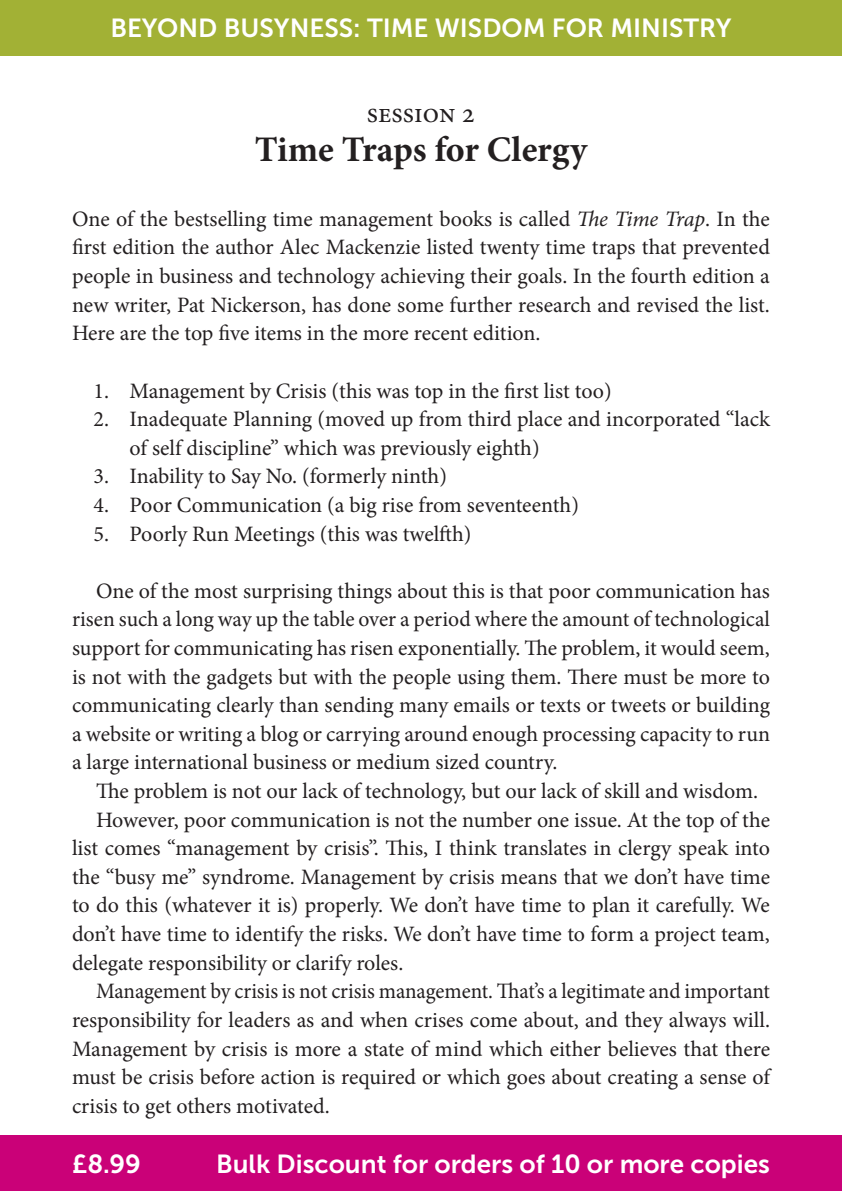
<style>
.page{position:relative;width:842px;height:1191px;background:#fff}
.page>*{position:absolute;margin:0;border:0;box-sizing:border-box;transform-origin:0 0}
.t1{font:700 36px "Minion Pro";letter-spacing:-.005em;color:#231f20}
.t2{font:28px "Minion Pro";color:#231f20}
.t3{font:26px "Museo Sans 700";color:#fff}
.t4{font:22px/28.6px "Minion Pro";letter-spacing:-.01em;color:#231f20;text-align:justify}
.t5{font:22px "Minion Pro";letter-spacing:-.01em;color:#231f20;scale:.96 1}
.s1{font-style:italic}
</style>
<div class="page">
<div style="left:0;top:1135px;width:842px;height:56px;background:#ca0178"></div>
<div style="left:0;top:0;width:842px;height:55px;background:#a2b135"></div>
<p class="t3" style="left:110px;top:14px;width:623px">BEYOND BUSYNESS: TIME WISDOM FOR MINISTRY</p>
<p class="t2" style="left:367px;top:95px;width:110px">Session 2</p>
<h1 class="t1" style="left:255px;top:124px;width:334px">Time Traps for Clergy</h1>
<p class="t4" style="left:72px;top:205px;width:699px">One of the bestselling time management books is called <span class="s1">The Time Trap</span>. In the first edition the author Alec Mackenzie listed twenty time traps that prevented people in business and technology achieving their goals. In the fourth edition a new writer, Pat Nickerson, has done some further research and revised the list.<br>Here are the top five items in the more recent edition.</p>
<p class="t4" style="left:94px;top:376px;width:519px">1. Management by Crisis (this was top in the first list too)</p>
<p class="t4" style="left:130px;top:405px;width:642px;text-indent:-36px">2. Inadequate Planning (moved up from third place and incorporated “lack of self discipline” which was previously eighth)</p>
<p class="t4" style="left:94px;top:462px;width:355px">3. Inability to Say No. (formerly ninth)</p>
<p class="t4" style="left:94px;top:491px;width:487px">4. Poor Communication (a big rise from seventeenth)</p>
<p class="t4" style="left:94px;top:519px;width:379px">5. Poorly Run Meetings (this was twelfth)</p>
<p class="t4" style="left:72px;top:576px;width:699px;text-indent:24px">One of the most surprising things about this is that poor communication has risen such a long way up the table over a period where the amount of technological support for communicating has risen exponentially. The problem, it would seem, is not with the gadgets but with the people using them. There must be more to communicating clearly than sending many emails or texts or tweets or building a website or writing a blog or carrying around enough processing capacity to run a large international business or medium sized country.</p>
<p class="t4" style="left:96px;top:777px;width:664px">The problem is not our lack of technology, but our lack of skill and wisdom.</p>
<p class="t4" style="left:96px;top:805px;width:675px">However, poor communication is not the number one issue. At the top of the</p>
<p class="t4" style="left:72px;top:834px;width:699px">list comes “management by crisis”. This, I think translates in clergy speak into</p>
<p class="t4" style="left:72px;top:862px;width:699px">the “busy me” syndrome. Management by crisis means that we don’t have time</p>
<p class="t4" style="left:72px;top:891px;width:699px">to do this (whatever it is) properly. We don’t have time to plan it carefully. We</p>
<p class="t4" style="left:72px;top:920px;width:699px">don’t have time to identify the risks. We don’t have time to form a project team,</p>
<p class="t4" style="left:72px;top:948px;width:333px">delegate responsibility or clarify roles.</p>
<p class="t5" style="left:96px;top:976px;width:704px">Management by crisis is not crisis management. That’s a legitimate and important</p>
<p class="t4" style="left:72px;top:1005px;width:699px">responsibility for leaders as and when crises come about, and they always will.</p>
<p class="t4" style="left:72px;top:1034px;width:699px">Management by crisis is more a state of mind which either believes that there</p>
<p class="t4" style="left:72px;top:1063px;width:699px">must be crisis before action is required or which goes about creating a sense of</p>
<p class="t4" style="left:72px;top:1091px;width:259px">crisis to get others motivated.</p>
<p class="t3" style="left:72px;top:1149px;width:71px">£8.99</p>
<p class="t3" style="left:216px;top:1149px;width:555px">Bulk Discount for orders of 10 or more copies</p>
</div>
